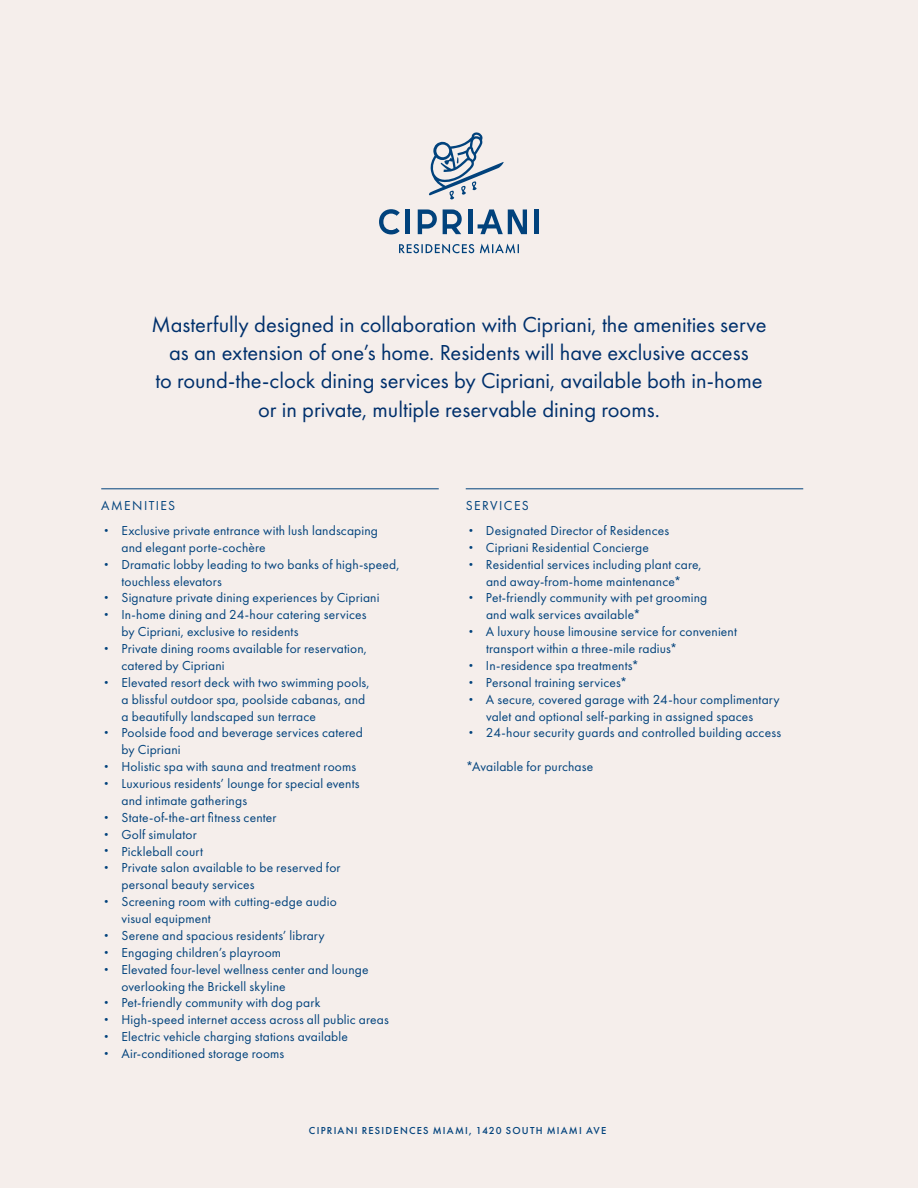
<style>
.page{position:relative;width:918px;height:1188px;background:#f5eeeb}
.page>*{position:absolute;margin:0;border:0;box-sizing:border-box;transform-origin:0 0}
.t1{font:22.5px/28.2px "Futura PT";color:#00306c;text-align:center}
.t2{font:13.5px/16.8px "Futura PT";letter-spacing:.01em;color:#01427c}
.t3{font:13.5px "Futura PT";letter-spacing:.105em;color:#01427c}
.t4{font:500 10.5px "Futura PT";letter-spacing:.115em;color:#01427c}
.s1{font-size:10.5px}
</style>
<div class="page">
<svg style="left:429px;top:132px;width:75px;height:68px"></svg>
<svg style="left:379px;top:209px;width:21px;height:25px"></svg>
<hr style="left:406px;top:209px;width:4px;height:25px;background:#01427c">
<svg style="left:418px;top:209px;width:19px;height:25px"></svg>
<svg style="left:443px;top:209px;width:19px;height:25px"></svg>
<div style="left:468px;top:209px;width:5px;height:25px;background:#01427c"></div>
<svg style="left:478px;top:209px;width:49px;height:25px"></svg>
<hr style="left:535px;top:209px;width:4px;height:25px;background:#01427c">
<svg style="left:399px;top:244px;width:120px;height:10px"></svg>
<hr style="left:101px;top:489px;width:338px;height:1px;background:#01427c">
<hr style="left:466px;top:489px;width:337px;height:1px;background:#01427c">
<p class="t1" style="left:151px;top:310px;width:617px">Masterfully designed in collaboration with Cipriani, the amenities serve as an extension of one’s home. Residents will have exclusive access<br>to round-the-clock dining services by Cipriani, available both in-home or in private, multiple reservable dining rooms.</p>
<p class="t3" style="left:101px;top:497px;width:75px">AMENITIES</p>
<p class="t2" style="left:122px;top:522px;width:258px;text-indent:-20px"><span class="s1">•</span> Exclusive private entrance with lush landscaping and elegant porte-cochère</p>
<p class="t2" style="left:122px;top:556px;width:279px;text-indent:-20px"><span class="s1">•</span> Dramatic lobby leading to two banks of high-speed, touchless elevators</p>
<p class="t2" style="left:101px;top:589px;width:280px"><span class="s1">•</span> Signature private dining experiences by Cipriani</p>
<p class="t2" style="left:122px;top:606px;width:247px;text-indent:-20px"><span class="s1">•</span> In-home dining and 24-hour catering services by Cipriani, exclusive to residents</p>
<p class="t2" style="left:122px;top:640px;width:247px;text-indent:-20px"><span class="s1">•</span> Private dining rooms available for reservation, catered by Cipriani</p>
<p class="t2" style="left:122px;top:674px;width:250px;text-indent:-20px"><span class="s1">•</span> Elevated resort deck with two swimming pools, a blissful outdoor spa, poolside cabanas, and a beautifully landscaped sun terrace</p>
<p class="t2" style="left:122px;top:724px;width:243px;text-indent:-20px"><span class="s1">•</span> Poolside food and beverage services catered by Cipriani</p>
<p class="t2" style="left:101px;top:758px;width:256px"><span class="s1">•</span> Holistic spa with sauna and treatment rooms</p>
<p class="t2" style="left:122px;top:775px;width:240px;text-indent:-20px"><span class="s1">•</span> Luxurious residents’ lounge for special events and intimate gatherings</p>
<p class="t2" style="left:101px;top:809px;width:177px"><span class="s1">•</span> State-of-the-art fitness center</p>
<p class="t2" style="left:101px;top:826px;width:97px"><span class="s1">•</span> Golf simulator</p>
<p class="t2" style="left:101px;top:843px;width:103px"><span class="s1">•</span> Pickleball court</p>
<p class="t2" style="left:122px;top:859px;width:221px;text-indent:-20px"><span class="s1">•</span> Private salon available to be reserved for personal beauty services</p>
<p class="t2" style="left:122px;top:893px;width:217px;text-indent:-20px"><span class="s1">•</span> Screening room with cutting-edge audio visual equipment</p>
<p class="t2" style="left:101px;top:927px;width:225px"><span class="s1">•</span> Serene and spacious residents’ library</p>
<p class="t2" style="left:101px;top:944px;width:181px"><span class="s1">•</span> Engaging children’s playroom</p>
<p class="t2" style="left:122px;top:961px;width:249px;text-indent:-20px"><span class="s1">•</span> Elevated four-level wellness center and lounge overlooking the Brickell skyline</p>
<p class="t2" style="left:101px;top:994px;width:221px"><span class="s1">•</span> Pet-friendly community with dog park</p>
<p class="t2" style="left:101px;top:1011px;width:289px"><span class="s1">•</span> High-speed internet access across all public areas</p>
<p class="t2" style="left:101px;top:1028px;width:248px"><span class="s1">•</span> Electric vehicle charging stations available</p>
<p class="t2" style="left:101px;top:1045px;width:185px"><span class="s1">•</span> Air-conditioned storage rooms</p>
<p class="t3" style="left:466px;top:497px;width:64px">SERVICES</p>
<p class="t2" style="left:466px;top:522px;width:205px"><span class="s1">•</span> Designated Director of Residences</p>
<p class="t2" style="left:466px;top:539px;width:185px"><span class="s1">•</span> Cipriani Residential Concierge</p>
<p class="t2" style="left:466px;top:556px;width:237px;text-align:center"><span class="s1">•</span> Residential services including plant care, and away-from-home maintenance*</p>
<p class="t2" style="left:486px;top:589px;width:223px;text-indent:-20px"><span class="s1">•</span> Pet-friendly community with pet grooming and walk services available*</p>
<p class="t2" style="left:486px;top:623px;width:253px;text-indent:-20px"><span class="s1">•</span> A luxury house limousine service for convenient transport within a three-mile radius*</p>
<p class="t2" style="left:466px;top:657px;width:175px"><span class="s1">•</span> In-residence spa treatments*</p>
<p class="t2" style="left:466px;top:674px;width:163px"><span class="s1">•</span> Personal training services*</p>
<p class="t2" style="left:466px;top:691px;width:316px;text-align:center"><span class="s1">•</span> A secure, covered garage with 24-hour complimentary valet and optional self-parking in assigned spaces</p>
<p class="t2" style="left:466px;top:724px;width:317px"><span class="s1">•</span> 24-hour security guards and controlled building access</p>
<p class="t2" style="left:466px;top:758px;width:129px">*Available for purchase</p>
<p class="t4" style="left:309px;top:1124px;width:299px">CIPRIANI RESIDENCES MIAMI, 1420 SOUTH MIAMI AVE</p>
</div>
